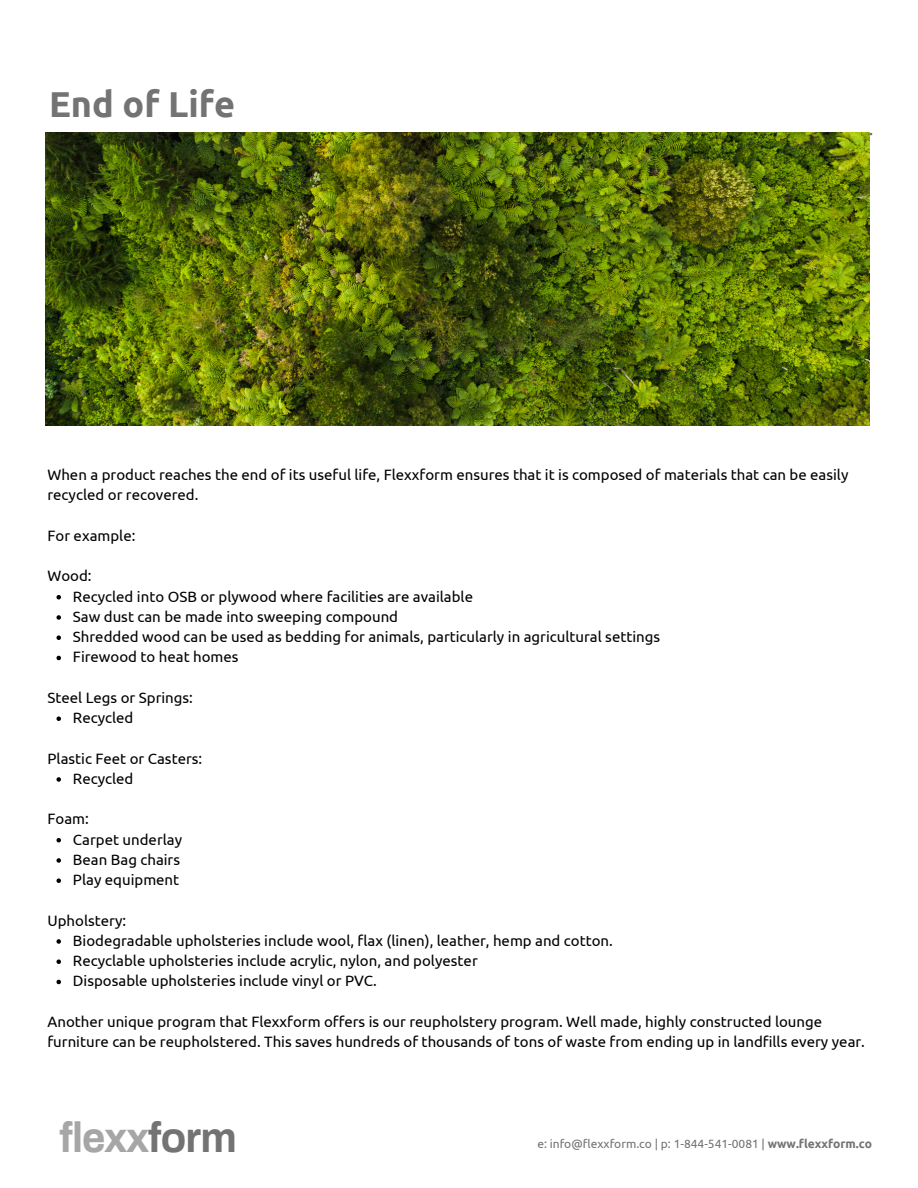
<style>
.page{position:relative;width:918px;height:1188px;background:#fff}
.page>*{position:absolute;margin:0;border:0;box-sizing:border-box;transform-origin:0 0}
.t1{font:700 41.85px "Archivo";letter-spacing:-.03em;color:#a6a6a6}
.t2{font:700 36px "Ubuntu";color:#737373}
.t3{font:15px/20.2px "Ubuntu";color:#000}
.t4{font:12px "Ubuntu";color:#737373}
.s1{color:#737373}
.s2{font-weight:700}
</style>
<div class="page">
<svg style="left:56px;top:595px;width:5px;height:4px"></svg>
<svg style="left:56px;top:615px;width:5px;height:5px"></svg>
<svg style="left:56px;top:635px;width:5px;height:5px"></svg>
<svg style="left:56px;top:656px;width:5px;height:4px"></svg>
<svg style="left:56px;top:716px;width:5px;height:5px"></svg>
<svg style="left:56px;top:777px;width:5px;height:5px"></svg>
<svg style="left:56px;top:838px;width:5px;height:4px"></svg>
<svg style="left:56px;top:858px;width:5px;height:5px"></svg>
<svg style="left:56px;top:878px;width:5px;height:5px"></svg>
<svg style="left:56px;top:939px;width:5px;height:5px"></svg>
<svg style="left:56px;top:959px;width:5px;height:5px"></svg>
<svg style="left:56px;top:980px;width:5px;height:4px"></svg>
<hr style="left:46px;top:133px;width:826px;height:2px;background:#737373">
<img style="left:46px;top:133px;width:823px;height:292px">
<p class="t2" style="left:49px;top:84px;width:187px">End of Life</p>
<p class="t3" style="left:47px;top:465px;width:803px">When a product reaches the end of its useful life, Flexxform ensures that it is composed of materials that can be easily recycled or recovered.</p>
<p class="t3" style="left:47px;top:525px;width:89px">For example:</p>
<p class="t3" style="left:47px;top:566px;width:46px">Wood:</p>
<p class="t3" style="left:73px;top:586px;width:402px">Recycled into OSB or plywood where facilities are available</p>
<p class="t3" style="left:73px;top:606px;width:327px">Saw dust can be made into sweeping compound</p>
<p class="t3" style="left:73px;top:627px;width:589px">Shredded wood can be used as bedding for animals, particularly in agricultural settings</p>
<p class="t3" style="left:73px;top:647px;width:167px">Firewood to heat homes</p>
<p class="t3" style="left:47px;top:687px;width:147px">Steel Legs or Springs:</p>
<p class="t3" style="left:73px;top:708px;width:62px">Recycled</p>
<p class="t3" style="left:47px;top:748px;width:156px">Plastic Feet or Casters:</p>
<p class="t3" style="left:73px;top:768px;width:62px">Recycled</p>
<p class="t3" style="left:47px;top:809px;width:43px">Foam:</p>
<p class="t3" style="left:73px;top:829px;width:111px">Carpet underlay</p>
<p class="t3" style="left:73px;top:849px;width:109px">Bean Bag chairs</p>
<p class="t3" style="left:73px;top:870px;width:108px">Play equipment</p>
<p class="t3" style="left:47px;top:910px;width:80px">Upholstery:</p>
<p class="t3" style="left:73px;top:930px;width:541px">Biodegradable upholsteries include wool, flax (linen), leather, hemp and cotton.</p>
<p class="t3" style="left:73px;top:951px;width:406px">Recyclable upholsteries include acrylic, nylon, and polyester</p>
<p class="t3" style="left:73px;top:971px;width:306px">Disposable upholsteries include vinyl or PVC.</p>
<p class="t3" style="left:47px;top:1011px;width:819px">Another unique program that Flexxform offers is our reupholstery program. Well made, highly constructed lounge furniture can be reupholstered. This saves hundreds of thousands of tons of waste from ending up in landfills every year.</p>
<p class="t1" style="left:59px;top:1115px;width:179px">flexx<span class="s1">form</span></p>
<p class="t4" style="left:537px;top:1137px;width:336px">e: info@flexxform.co | p: 1-844-541-0081 | <span class="s2">www.flexxform.co</span></p>
</div>
